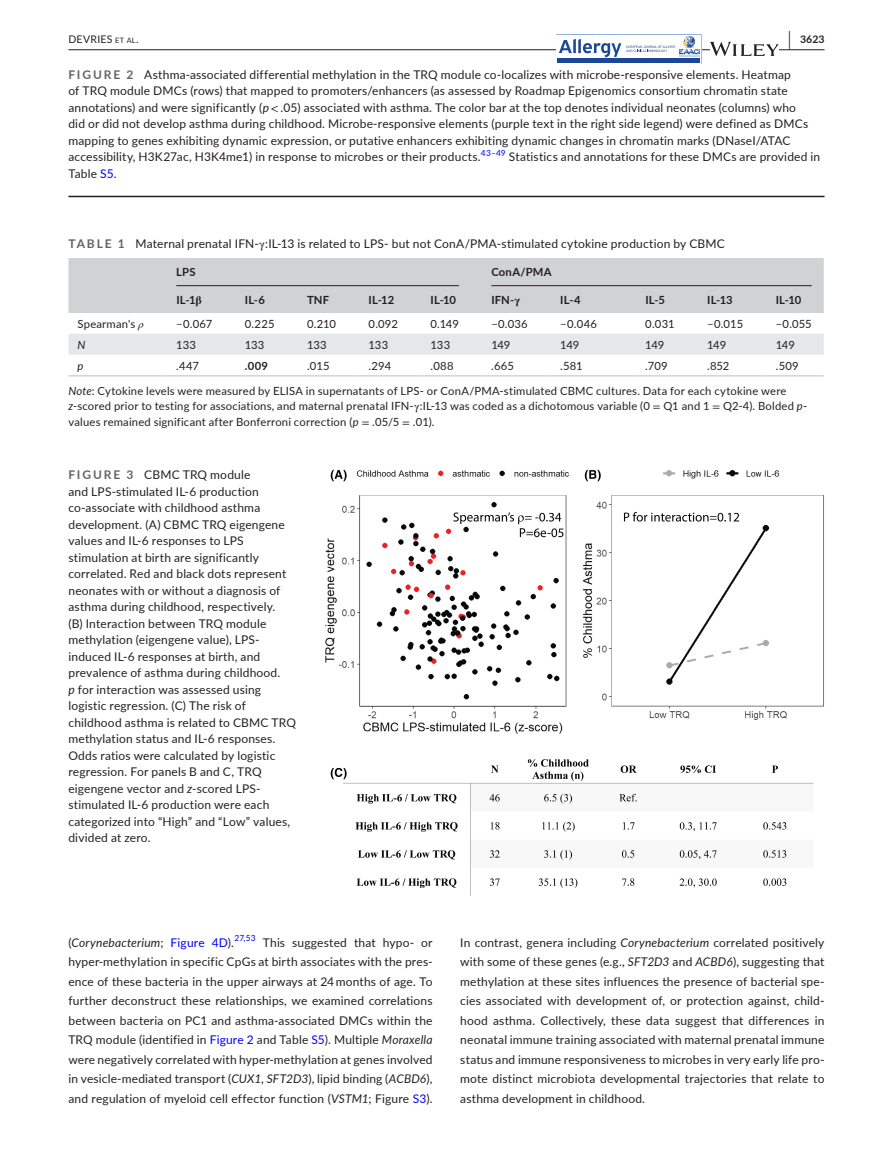
<style>
.page{position:relative;width:893px;height:1174px;background:#fff}
.page>*{position:absolute;margin:0;border:0;box-sizing:border-box;transform-origin:0 0}
.t1{font:12px/16.5px "Lato";letter-spacing:.015em;color:#231f20;text-align:justify}
.t2{font:italic 12px "Lato";letter-spacing:.015em;color:#231f20}
.t3{font:11.25px/15.8px "Lato";letter-spacing:.015em;color:#231f20}
.t4{font:700 11.25px "Lato";letter-spacing:.02em;color:#231f20}
.t5{font:italic 11.25px "Lato";color:#231f20}
.t6{font:10.5px "Lato";letter-spacing:.025em;color:#231f20}
.t7{font:700 10.5px "Lato";color:#231f20}
.t8{font:8.4px "Lato";color:#00f}
.s1{font-size:7.35px}
.s2{font-size:19.5px}
.s3{font-weight:700;color:#636366}
.s4{font-style:italic}
.s5{font-family:"STIX"}
.s6{color:#00f}
.s7{font-family:"STIX";font-style:italic}
.s8{font-style:normal}
.s9{font-style:normal;color:#00f}
</style>
<div class="page">
<hr style="left:68px;top:49px;width:756px;height:1px;background:#231f20">
<svg style="left:556px;top:34px;width:145px;height:29px"></svg>
<div style="left:558px;top:58px;width:142px;height:5px;background:#1b4896"></div>
<img style="left:679px;top:35px;width:22px;height:22px">
<svg style="left:710px;top:42px;width:69px;height:14px"></svg>
<hr style="left:68px;top:196px;width:756px;height:1px;background:#231f20">
<div style="left:68px;top:258px;width:756px;height:55px;background:#d1d2d4"></div>
<div style="left:68px;top:334px;width:756px;height:21px;background:#e6e7e9"></div>
<hr style="left:68px;top:375px;width:99px;height:1px;background:#d1d2d4">
<hr style="left:167px;top:375px;width:69px;height:1px;background:#d1d2d4">
<hr style="left:236px;top:375px;width:62px;height:1px;background:#d1d2d4">
<hr style="left:298px;top:375px;width:62px;height:1px;background:#d1d2d4">
<hr style="left:360px;top:375px;width:62px;height:1px;background:#d1d2d4">
<hr style="left:422px;top:375px;width:60px;height:1px;background:#d1d2d4">
<hr style="left:482px;top:375px;width:69px;height:1px;background:#d1d2d4">
<hr style="left:551px;top:375px;width:85px;height:1px;background:#d1d2d4">
<hr style="left:636px;top:375px;width:62px;height:1px;background:#d1d2d4">
<hr style="left:698px;top:375px;width:69px;height:1px;background:#d1d2d4">
<hr style="left:767px;top:375px;width:57px;height:1px;background:#d1d2d4">
<hr style="left:176px;top:285px;width:283px;height:1px;background:#231f20">
<hr style="left:491px;top:285px;width:321px;height:1px;background:#231f20">
<img style="left:325px;top:470px;width:499px;height:426px">
<p class="t6" style="left:68px;top:31px;width:72px">DEVRIES <span class="s1">et al</span>.</p>
<p class="t7" style="left:789px;top:31px;width:37px"><span class="s2">|</span> 3623</p>
<p class="t1" style="left:68px;top:66px;width:753px;text-align:left"><span class="s3">FIGURE 2</span> Asthma-associated differential methylation in the TRQ module co-localizes with microbe-responsive elements. Heatmap<br>of TRQ module DMCs (rows) that mapped to promoters/enhancers (as assessed by Roadmap Epigenomics consortium chromatin state annotations) and were significantly (<span class="s4">p</span><span class="s5">&lt;</span> .05) associated with asthma. The color bar at the top denotes individual neonates (columns) who<br>did or did not develop asthma during childhood. Microbe-responsive elements (purple text in the right side legend) were defined as DMCs mapping to genes exhibiting dynamic expression, or putative enhancers exhibiting dynamic changes in chromatin marks (DNaseI/ATAC accessibility, H3K27ac, H3K4me1) in response to microbes or their products.<sup>43–49</sup> Statistics and annotations for these DMCs are provided in Table <span class="s6">S5</span>.</p>
<p class="t1" style="left:68px;top:235px;width:658px"><span class="s3">TABLE 1</span> Maternal prenatal IFN-<span class="s5">γ</span>:IL-13 is related to LPS- but not ConA/PMA-stimulated cytokine production by CBMC</p>
<p class="t4" style="left:176px;top:264px;width:21px">LPS</p>
<p class="t4" style="left:491px;top:264px;width:62px">ConA/PMA</p>
<p class="t4" style="left:176px;top:291px;width:27px">IL-1<span class="s5">β</span></p>
<p class="t4" style="left:245px;top:291px;width:22px">IL-6</p>
<p class="t4" style="left:307px;top:291px;width:24px">TNF</p>
<p class="t4" style="left:369px;top:291px;width:27px">IL-12</p>
<p class="t4" style="left:431px;top:291px;width:27px">IL-10</p>
<p class="t4" style="left:491px;top:291px;width:31px">IFN-<span class="s5">γ</span></p>
<p class="t4" style="left:560px;top:291px;width:22px">IL-4</p>
<p class="t4" style="left:645px;top:291px;width:21px">IL-5</p>
<p class="t4" style="left:707px;top:291px;width:27px">IL-13</p>
<p class="t4" style="left:776px;top:291px;width:27px">IL-10</p>
<p class="t3" style="left:77px;top:315px;width:68px">Spearman's <span class="s7">ρ</span></p>
<p class="t3" style="left:176px;top:315px;width:38px">−0.067</p>
<p class="t3" style="left:245px;top:315px;width:31px">0.225</p>
<p class="t3" style="left:307px;top:315px;width:31px">0.210</p>
<p class="t3" style="left:369px;top:315px;width:31px">0.092</p>
<p class="t3" style="left:431px;top:315px;width:30px">0.149</p>
<p class="t3" style="left:491px;top:315px;width:38px">−0.036</p>
<p class="t3" style="left:560px;top:315px;width:38px">−0.046</p>
<p class="t3" style="left:645px;top:315px;width:31px">0.031</p>
<p class="t3" style="left:707px;top:315px;width:38px">−0.015</p>
<p class="t3" style="left:776px;top:315px;width:38px">−0.055</p>
<p class="t5" style="left:77px;top:337px;width:9px">N</p>
<p class="t3" style="left:176px;top:336px;width:21px">133</p>
<p class="t3" style="left:245px;top:336px;width:21px">133</p>
<p class="t3" style="left:307px;top:336px;width:21px">133</p>
<p class="t3" style="left:369px;top:336px;width:21px">133</p>
<p class="t3" style="left:431px;top:336px;width:21px">133</p>
<p class="t3" style="left:491px;top:336px;width:21px">149</p>
<p class="t3" style="left:560px;top:336px;width:21px">149</p>
<p class="t3" style="left:645px;top:336px;width:21px">149</p>
<p class="t3" style="left:707px;top:336px;width:21px">149</p>
<p class="t3" style="left:776px;top:336px;width:21px">149</p>
<p class="t5" style="left:77px;top:358px;width:7px">p</p>
<p class="t3" style="left:176px;top:357px;width:24px">.447</p>
<p class="t4" style="left:245px;top:357px;width:25px">.009</p>
<p class="t3" style="left:307px;top:357px;width:24px">.015</p>
<p class="t3" style="left:369px;top:357px;width:24px">.294</p>
<p class="t3" style="left:431px;top:357px;width:25px">.088</p>
<p class="t3" style="left:491px;top:357px;width:24px">.665</p>
<p class="t3" style="left:560px;top:357px;width:24px">.581</p>
<p class="t3" style="left:645px;top:357px;width:24px">.709</p>
<p class="t3" style="left:707px;top:357px;width:24px">.852</p>
<p class="t3" style="left:776px;top:357px;width:25px">.509</p>
<p class="t3" style="left:68px;top:382px;width:740px"><span class="s4">Note</span>: Cytokine levels were measured by ELISA in supernatants of LPS- or ConA/PMA-stimulated CBMC cultures. Data for each cytokine were <span class="s4">z</span>-scored prior to testing for associations, and maternal prenatal IFN-<span class="s5">γ</span>:IL-13 was coded as a dichotomous variable (0 <span class="s5">=</span> Q1 and 1 <span class="s5">=</span> Q2-4). Bolded <span class="s4">p&shy;</span>values remained significant after Bonferroni correction (<span class="s4">p</span> <span class="s5">=</span> .05/5 <span class="s5">=</span> .01).</p>
<p class="t1" style="left:68px;top:466px;width:229px;text-align:left"><span class="s3">FIGURE 3</span> CBMC TRQ module<br>and LPS-stimulated IL-6 production co-associate with childhood asthma development. (A) CBMC TRQ eigengene values and IL-6 responses to LPS stimulation at birth are significantly correlated. Red and black dots represent neonates with or without a diagnosis of asthma during childhood, respectively.<br>(B) Interaction between TRQ module methylation (eigengene value), LPS&shy;induced IL-6 responses at birth, and prevalence of asthma during childhood.<br><span class="s4">p</span> for interaction was assessed using logistic regression. (C) The risk of childhood asthma is related to CBMC TRQ methylation status and IL-6 responses.<br>Odds ratios were calculated by logistic regression. For panels B and C, TRQ eigengene vector and <span class="s4">z</span>-scored LPS&shy;stimulated IL-6 production were each categorized into “High” and “Low” values, divided at zero.</p>
<p class="t2" style="left:68px;top:934px;width:167px"><span class="s8">(</span>Corynebacterium<span class="s8">;</span> <span class="s9">Figure 4D</span><span class="s8">).</span></p>
<p class="t8" style="left:234px;top:932px;width:23px">27,53</p>
<p class="t1" style="left:68px;top:932px;width:366px;line-height:19.5px;text-indent:194px">This suggested that hypo- or hyper-methylation in specific CpGs at birth associates with the pres&shy;ence of these bacteria in the upper airways at 24 months of age. To further deconstruct these relationships, we examined correlations between bacteria on PC1 and asthma-associated DMCs within the TRQ module (identified in <span class="s6">Figure 2</span> and Table <span class="s6">S5</span>). Multiple <span class="s4">Moraxella </span>were negatively correlated with hyper-methylation at genes involved in vesicle-mediated transport (<span class="s4">CUX1</span>, <span class="s4">SFT2D3</span>), lipid binding (<span class="s4">ACBD6</span>), and regulation of myeloid cell effector function (<span class="s4">VSTM1</span>; Figure <span class="s6">S3</span>).</p>
<p class="t1" style="left:460px;top:932px;width:366px;line-height:19.5px">In contrast, genera including <span class="s4">Corynebacterium</span> correlated positively with some of these genes (e.g., <span class="s4">SFT2D3</span> and <span class="s4">ACBD6</span>), suggesting that methylation at these sites influences the presence of bacterial spe&shy;cies associated with development of, or protection against, child&shy;hood asthma. Collectively, these data suggest that differences in neonatal immune training associated with maternal prenatal immune status and immune responsiveness to microbes in very early life pro&shy;mote distinct microbiota developmental trajectories that relate to asthma development in childhood.</p>
</div>
